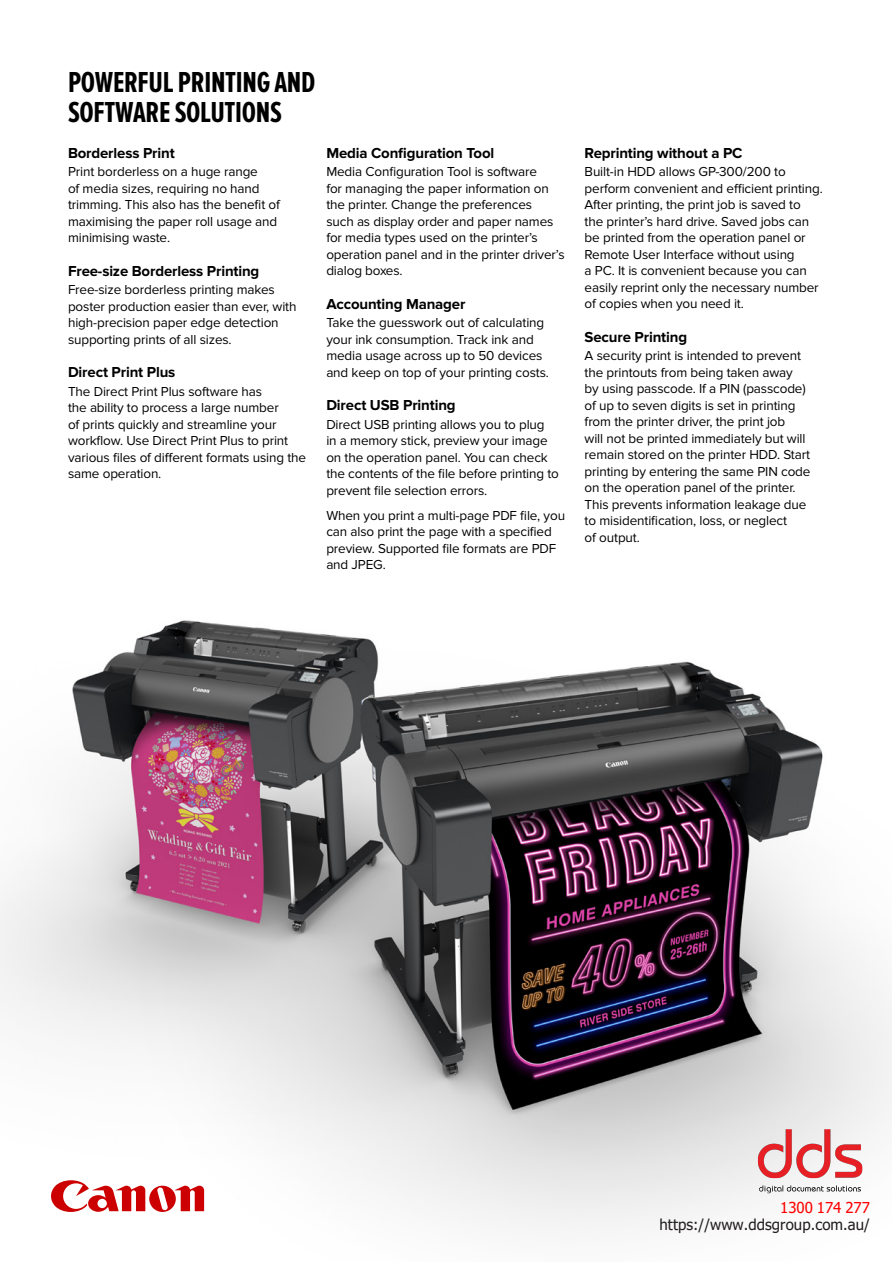
<style>
.page{position:relative;width:893px;height:1263px;background:#fff}
.page>*{position:absolute;margin:0;border:0;box-sizing:border-box;transform-origin:0 0}
.t1{font:700 30px/30px "Proxima Nova Ex Cn";letter-spacing:-.01em;color:#000}
.t2{font:700 15px "Proxima Nova";letter-spacing:-.01em;color:#000}
.t3{font:15px "Tahoma";letter-spacing:.005em;color:#231f20}
.t4{font:15px "Tahoma";letter-spacing:-.005em;color:#f00}
.t5{font:13.5px/16.5px "Proxima Nova";letter-spacing:-.01em;color:#000}
</style>
<div class="page">
<img style="left:0;top:620px;width:892px;height:608px">
<svg style="left:51px;top:1180px;width:153px;height:32px"></svg>
<img style="left:753px;top:1125px;width:115px;height:74px">
<h1 class="t1" style="left:68px;top:68px;width:249px">POWERFUL PRINTING AND<br>SOFTWARE SOLUTIONS</h1>
<p class="t2" style="left:68px;top:144px;width:108px">Borderless Print</p>
<p class="t5" style="left:68px;top:164px;width:213px">Print borderless on a huge range<br>of media sizes, requiring no hand trimming. This also has the benefit of maximising the paper roll usage and minimising waste.</p>
<p class="t2" style="left:68px;top:262px;width:193px">Free-size Borderless Printing</p>
<p class="t5" style="left:68px;top:282px;width:230px">Free-size borderless printing makes poster production easier than ever, with high-precision paper edge detection supporting prints of all sizes.</p>
<p class="t2" style="left:68px;top:364px;width:109px">Direct Print Plus</p>
<p class="t5" style="left:68px;top:383px;width:240px">The Direct Print Plus software has<br>the ability to process a large number<br>of prints quickly and streamline your workflow. Use Direct Print Plus to print various files of different formats using the same operation.</p>
<p class="t2" style="left:326px;top:144px;width:169px">Media Configuration Tool</p>
<p class="t5" style="left:326px;top:164px;width:240px">Media Configuration Tool is software<br>for managing the paper information on the printer. Change the preferences<br>such as display order and paper names for media types used on the printer’s operation panel and in the printer driver’s dialog boxes.</p>
<p class="t2" style="left:326px;top:295px;width:141px">Accounting Manager</p>
<p class="t5" style="left:326px;top:315px;width:224px">Take the guesswork out of calculating your ink consumption. Track ink and media usage across up to 50 devices and keep on top of your printing costs.</p>
<p class="t2" style="left:326px;top:397px;width:131px">Direct USB Printing</p>
<p class="t5" style="left:326px;top:416px;width:234px">Direct USB printing allows you to plug<br>in a memory stick, preview your image on the operation panel. You can check the contents of the file before printing to prevent file selection errors.</p>
<p class="t5" style="left:326px;top:507px;width:240px">When you print a multi-page PDF file, you can also print the page with a specified preview. Supported file formats are PDF and JPEG.</p>
<p class="t2" style="left:585px;top:144px;width:159px">Reprinting without a PC</p>
<p class="t5" style="left:585px;top:164px;width:240px">Built-in HDD allows GP-300/200 to perform convenient and efficient printing.<br>After printing, the print job is saved to the printer’s hard drive. Saved jobs can be printed from the operation panel or Remote User Interface without using<br>a PC. It is convenient because you can easily reprint only the necessary number of copies when you need it.</p>
<p class="t2" style="left:585px;top:328px;width:104px">Secure Printing</p>
<p class="t5" style="left:585px;top:348px;width:227px">A security print is intended to prevent the printouts from being taken away<br>by using passcode. If a PIN (passcode) of up to seven digits is set in printing from the printer driver, the print job<br>will not be printed immediately but will remain stored on the printer HDD. Start printing by entering the same PIN code on the operation panel of the printer.<br>This prevents information leakage due to misidentification, loss, or neglect<br>of output.</p>
<p class="t4" style="left:780px;top:1197px;width:91px">1300 174 277</p>
<p class="t3" style="left:659px;top:1214px;width:212px">https://www.ddsgroup.com.au/</p>
</div>
